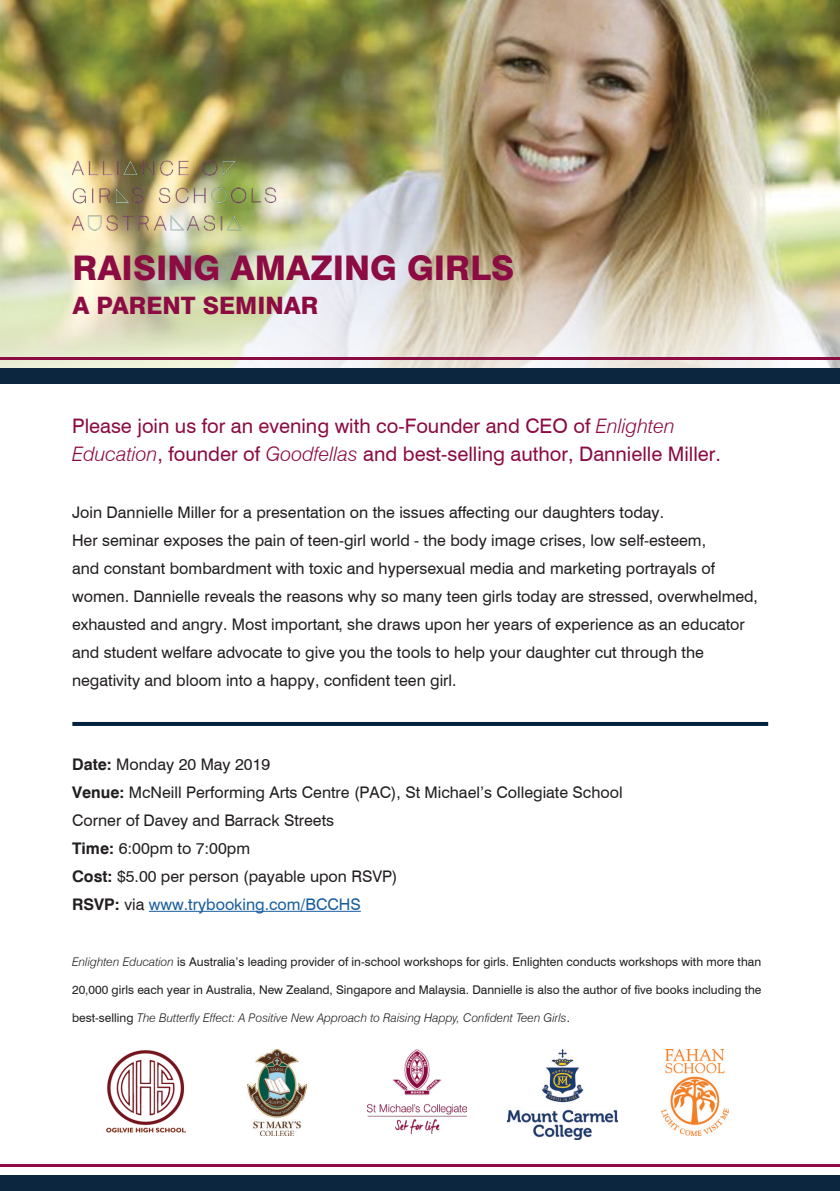
<style>
.page{position:relative;width:840px;height:1191px;background:#fff}
.page>*{position:absolute;margin:0;border:0;box-sizing:border-box;transform-origin:0 0}
.t1{font:800 34px "Swiss 721 BT";color:#8c0b42}
.t2{font:800 24px "Swiss 721 BT";color:#8c0b42}
.t3{font:20px/28px "Swiss 721";color:#8c0b42}
.t4{font:16px/28px "Swiss 721";color:#231f20}
.t5{font:12px "Swiss 721";color:#231f20}
.t6{font:italic 300 12px "Swiss 721 BT";color:#231f20}
.s1{font-family:"Swiss 721 BT";font-weight:300;font-style:italic}
.s2{font-family:"Swiss 721 BT";font-weight:700}
.s3{color:#175d9e}
.s4{font-family:"Swiss 721";font-weight:400;font-style:normal}
</style>
<div class="page">
<img style="left:0;top:0;width:839px;height:369px">
<div style="left:0;top:369px;width:839px;height:15px;background:#0c263f"></div>
<hr style="left:0;top:357px;width:839px;height:3px;background:#8c0b42">
<div style="left:0;top:1175px;width:839px;height:16px;background:#0c263f"></div>
<hr style="left:0;top:1164px;width:839px;height:2px;background:#8c0b42">
<img style="left:661px;top:1049px;width:67px;height:86px">
<img style="left:247px;top:1049px;width:59px;height:86px">
<img style="left:107px;top:1050px;width:78px;height:83px">
<img style="left:367px;top:1049px;width:99px;height:84px">
<img style="left:507px;top:1049px;width:110px;height:90px">
<hr style="left:149px;top:911px;width:211px;height:1px;background:#175d9e">
<img style="left:72px;top:147px;width:213px;height:93px">
<svg style="left:72px;top:722px;width:695px;height:4px;background:#06253f"></svg>
<p class="t1" style="left:72px;top:248px;width:443px">RAISING AMAZING GIRLS</p>
<p class="t2" style="left:72px;top:291px;width:247px">A PARENT SEMINAR</p>
<p class="t3" style="left:72px;top:411px;width:650px">Please join us for an evening with co-Founder and CEO of <span class="s1">Enlighten<br>Education</span>, founder of <span class="s1">Goodfellas</span> and best-selling author, Dannielle Miller.</p>
<p class="t4" style="left:72px;top:497px;width:593px">Join Dannielle Miller for a presentation on the issues affecting our daughters today.</p>
<p class="t4" style="left:72px;top:525px;width:687px">Her seminar exposes the pain of teen-girl world - the body image crises, low self-esteem,<br>and constant bombardment with toxic and hypersexual media and marketing portrayals of women. Dannielle reveals the reasons why so many teen girls today are stressed, overwhelmed, exhausted and angry. Most important, she draws upon her years of experience as an educator and student welfare advocate to give you the tools to help your daughter cut through the negativity and bloom into a happy, confident teen girl.</p>
<p class="t4" style="left:72px;top:749px;width:200px"><span class="s2">Date:</span> Monday 20 May 2019</p>
<p class="t4" style="left:72px;top:777px;width:551px"><span class="s2">Venue:</span> McNeill Performing Arts Centre (PAC), St Michael’s Collegiate School</p>
<p class="t4" style="left:72px;top:805px;width:263px">Corner of Davey and Barrack Streets</p>
<p class="t4" style="left:72px;top:833px;width:179px"><span class="s2">Time:</span> 6:00pm to 7:00pm</p>
<p class="t4" style="left:72px;top:861px;width:327px"><span class="s2">Cost:</span> $5.00 per person (payable upon RSVP)<br><span class="s2">RSVP:</span> via <span class="s3">www.trybooking.com/BCCHS</span></p>
<p class="t5" style="left:72px;top:953px;width:690px"><span class="s1">Enlighten Education</span> is Australia’s leading provider of in-school workshops for girls. Enlighten conducts workshops with more than</p>
<p class="t5" style="left:72px;top:981px;width:690px">20,000 girls each year in Australia, New Zealand, Singapore and Malaysia. Dannielle is also the author of five books including the</p>
<p class="t6" style="left:72px;top:1010px;width:499px"><span class="s4">best-selling</span> The Butterfly Effect: A Positive New Approach to Raising Happy, Confident Teen Girls<span class="s4">.</span></p>
</div>
